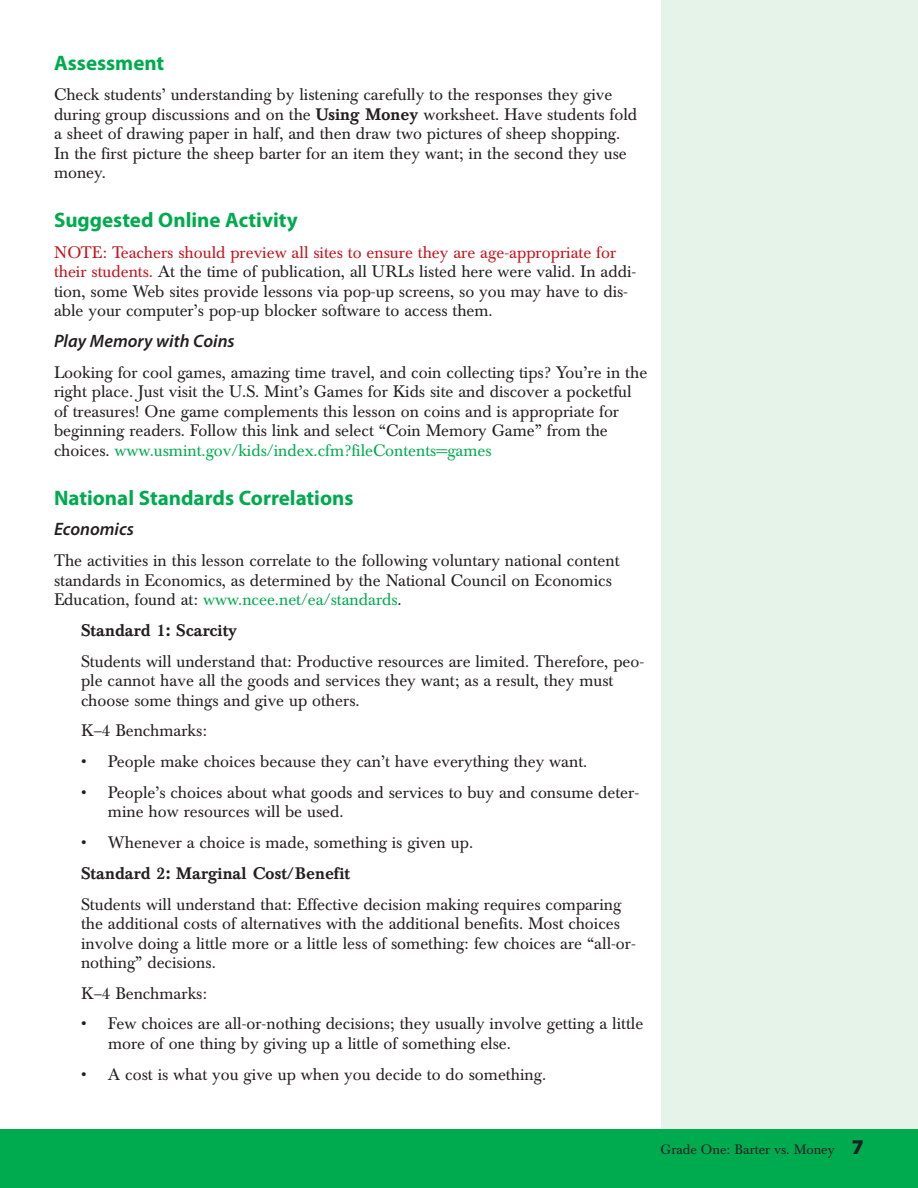
<style>
.page{position:relative;width:918px;height:1188px;background:#fff}
.page>*{position:absolute;margin:0;border:0;box-sizing:border-box;transform-origin:0 0}
.t1{font:700 21px "Myriad Pro";color:#00aa4f}
.t2{font:italic 600 18px "Myriad Pro";color:#231f20}
.t3{font:16.5px/19.5px "Baskerville BE";color:#231f20}
.t4{font:500 16.5px "Baskerville BE";color:#231f20}
.t5{font:13.5px "Baskerville BE";color:#231f20}
.s1{font-weight:500}
.s2{color:#c4131b}
.s3{color:#00aa4f}
.s4{font-family:"Myriad Pro";font-weight:900;font-size:21px}
</style>
<div class="page">
<div style="left:662px;top:0;width:256px;height:1188px;background:#e5f3e8"></div>
<div style="left:0;top:1130px;width:918px;height:58px;background:#00aa4f"></div>
<p class="t1" style="left:54px;top:55px;width:112px">Assessment</p>
<p class="t3" style="left:54px;top:87px;width:585px">Check students’ understanding by listening carefully to the responses they give during group discussions and on the <span class="s1">Using Money</span> worksheet. Have students fold a sheet of drawing paper in half, and then draw two pictures of sheep shopping.<br>In the first picture the sheep barter for an item they want; in the second they use money.</p>
<p class="t1" style="left:54px;top:212px;width:245px">Suggested Online Activity</p>
<p class="t3" style="left:54px;top:244px;width:584px"><span class="s2">NOTE: Teachers should preview all sites to ensure they are age-appropriate for their students.</span> At the time of publication, all URLs listed here were valid. In addi&shy;tion, some Web sites provide lessons via pop-up screens, so you may have to dis&shy;able your computer’s pop-up blocker software to access them.</p>
<p class="t2" style="left:54px;top:334px;width:182px">Play Memory with Coins</p>
<p class="t3" style="left:54px;top:364px;width:595px">Looking for cool games, amazing time travel, and coin collecting tips? You’re in the right place. Just visit the U.S. Mint’s Games for Kids site and discover a pocketful of treasures! One game complements this lesson on coins and is appropriate for beginning readers. Follow this link and select “Coin Memory Game” from the choices. <span class="s3">www.usmint.gov/kids/index.cfm?fileContents=games</span></p>
<p class="t1" style="left:54px;top:490px;width:301px">National Standards Correlations</p>
<p class="t2" style="left:54px;top:523px;width:82px">Economics</p>
<p class="t3" style="left:54px;top:553px;width:567px">The activities in this lesson correlate to the following voluntary national content standards in Economics, as determined by the National Council on Economics<br>Education, found at: <span class="s3">www.ncee.net/ea/standards</span>.</p>
<p class="t4" style="left:81px;top:624px;width:158px">Standard 1: Scarcity</p>
<p class="t3" style="left:81px;top:653px;width:565px">Students will understand that: Productive resources are limited. Therefore, peo&shy;ple cannot have all the goods and services they want; as a result, they must choose some things and give up others.</p>
<p class="t3" style="left:81px;top:723px;width:128px">K–4 Benchmarks:</p>
<p class="t3" style="left:81px;top:754px;width:508px">• People make choices because they can’t have everything they want.</p>
<p class="t3" style="left:108px;top:784px;width:533px;text-indent:-27px">• People’s choices about what goods and services to buy and consume deter&shy;mine how resources will be used.</p>
<p class="t3" style="left:81px;top:835px;width:394px">• Whenever a choice is made, something is given up.</p>
<p class="t4" style="left:81px;top:867px;width:271px">Standard 2: Marginal Cost/Benefit</p>
<p class="t3" style="left:81px;top:896px;width:556px">Students will understand that: Effective decision making requires comparing the additional costs of alternatives with the additional benefits. Most choices involve doing a little more or a little less of something: few choices are “all-or&shy;nothing” decisions.</p>
<p class="t3" style="left:81px;top:985px;width:128px">K–4 Benchmarks:</p>
<p class="t3" style="left:108px;top:1016px;width:537px;text-indent:-27px">• Few choices are all-or-nothing decisions; they usually involve getting a little more of one thing by giving up a little of something else.</p>
<p class="t3" style="left:81px;top:1066px;width:467px">• A cost is what you give up when you decide to do something.</p>
<p class="t5" style="left:661px;top:1144px;width:205px">Grade One: Barter vs. Money <span class="s4">7</span></p>
</div>
